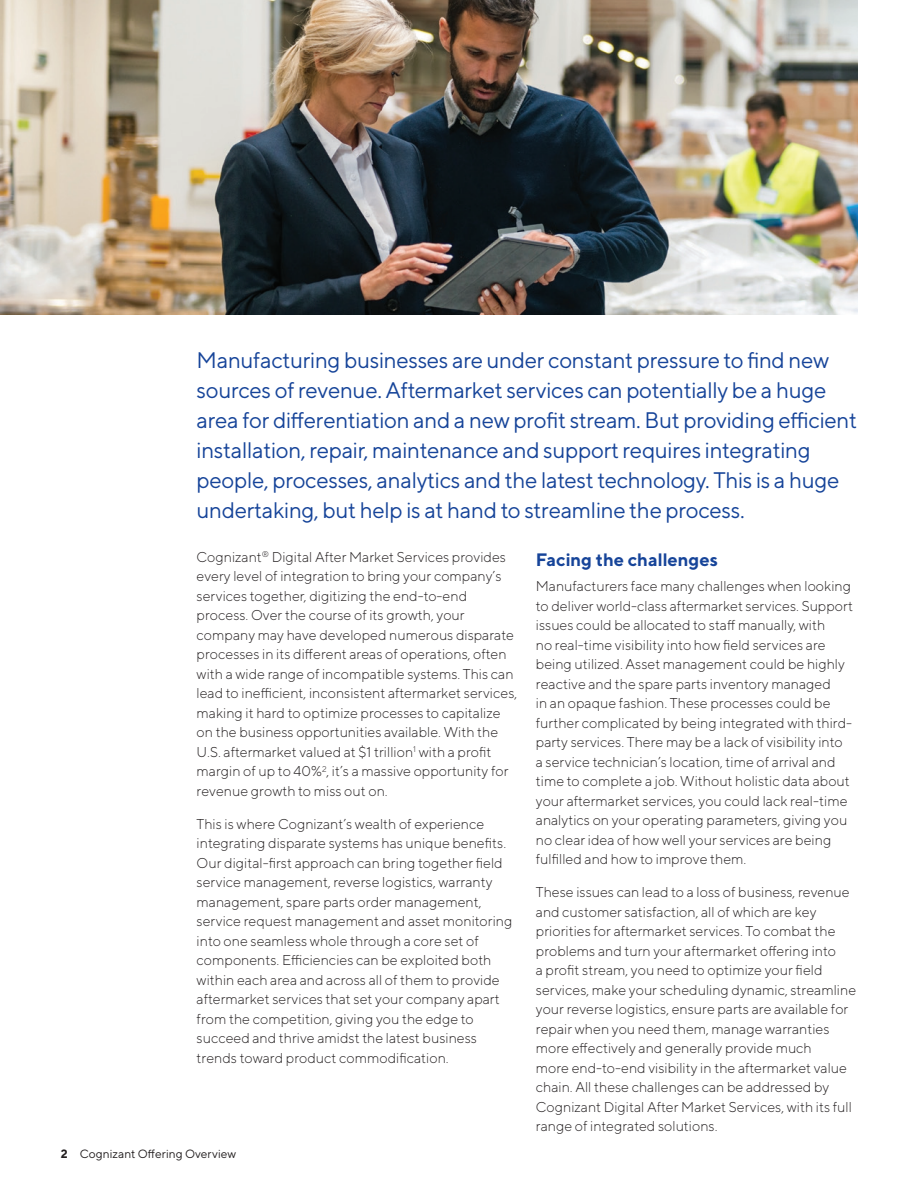
<style>
.page{position:relative;width:918px;height:1188px;background:#fff}
.page>*{position:absolute;margin:0;border:0;box-sizing:border-box;transform-origin:0 0}
.Page_introduction_18{font:22.5px/30px "TT Norms";letter-spacing:-.015em;color:#164499}
.Body_headline_12_13{font:700 18px "TT Norms";color:#164499}
.Body_9_5_13{font:300 14.25px/19.5px "TT Norms";color:#231f20}
.Folio_left_8_10{font:12px "TT Norms";color:#231f20}
.s1{font-weight:700}
</style>
<div class="page">
<img style="left:0;top:0;width:857px;height:315px">
<p class="Page_introduction_18" style="left:197px;top:344px;width:662px">Manufacturing businesses are under constant pressure to find new sources of revenue. Aftermarket services can potentially be a huge area for differentiation and a new profit stream. But providing efficient installation, repair, maintenance and support requires integrating people, processes, analytics and the latest technology. This is a huge undertaking, but help is at hand to streamline the process.</p>
<p class="Body_9_5_13" style="left:197px;top:547px;width:322px">Cognizant<sup>®</sup> Digital After Market Services provides every level of integration to bring your company’s services together, digitizing the end-to-end process. Over the course of its growth, your company may have developed numerous disparate processes in its different areas of operations, often with a wide range of incompatible systems. This can lead to inefficient, inconsistent aftermarket services, making it hard to optimize processes to capitalize on the business opportunities available. With the U.S. aftermarket valued at $1 trillion<sup>1</sup> with a profit margin of up to 40%<sup>2</sup>, it’s a massive opportunity for revenue growth to miss out on.</p>
<p class="Body_9_5_13" style="left:197px;top:814px;width:317px">This is where Cognizant’s wealth of experience integrating disparate systems has unique benefits.<br>Our digital-first approach can bring together field service management, reverse logistics, warranty management, spare parts order management, service request management and asset monitoring into one seamless whole through a core set of components. Efficiencies can be exploited both within each area and across all of them to provide aftermarket services that set your company apart from the competition, giving you the edge to succeed and thrive amidst the latest business trends toward product commodification.</p>
<p class="Folio_left_8_10" style="left:61px;top:1146px;width:177px"><span class="s1">2</span> Cognizant Offering Overview</p>
<p class="Body_headline_12_13" style="left:536px;top:548px;width:183px">Facing the challenges</p>
<p class="Body_9_5_13" style="left:536px;top:576px;width:319px">Manufacturers face many challenges when looking to deliver world-class aftermarket services. Support issues could be allocated to staff manually, with<br>no real-time visibility into how field services are being utilized. Asset management could be highly reactive and the spare parts inventory managed<br>in an opaque fashion. These processes could be further complicated by being integrated with third&shy;party services. There may be a lack of visibility into a service technician’s location, time of arrival and time to complete a job. Without holistic data about your aftermarket services, you could lack real-time analytics on your operating parameters, giving you no clear idea of how well your services are being fulfilled and how to improve them.</p>
<p class="Body_9_5_13" style="left:536px;top:882px;width:322px">These issues can lead to a loss of business, revenue and customer satisfaction, all of which are key priorities for aftermarket services. To combat the problems and turn your aftermarket offering into<br>a profit stream, you need to optimize your field services, make your scheduling dynamic, streamline your reverse logistics, ensure parts are available for repair when you need them, manage warranties more effectively and generally provide much<br>more end-to-end visibility in the aftermarket value chain. All these challenges can be addressed by Cognizant Digital After Market Services, with its full range of integrated solutions.</p>
</div>
